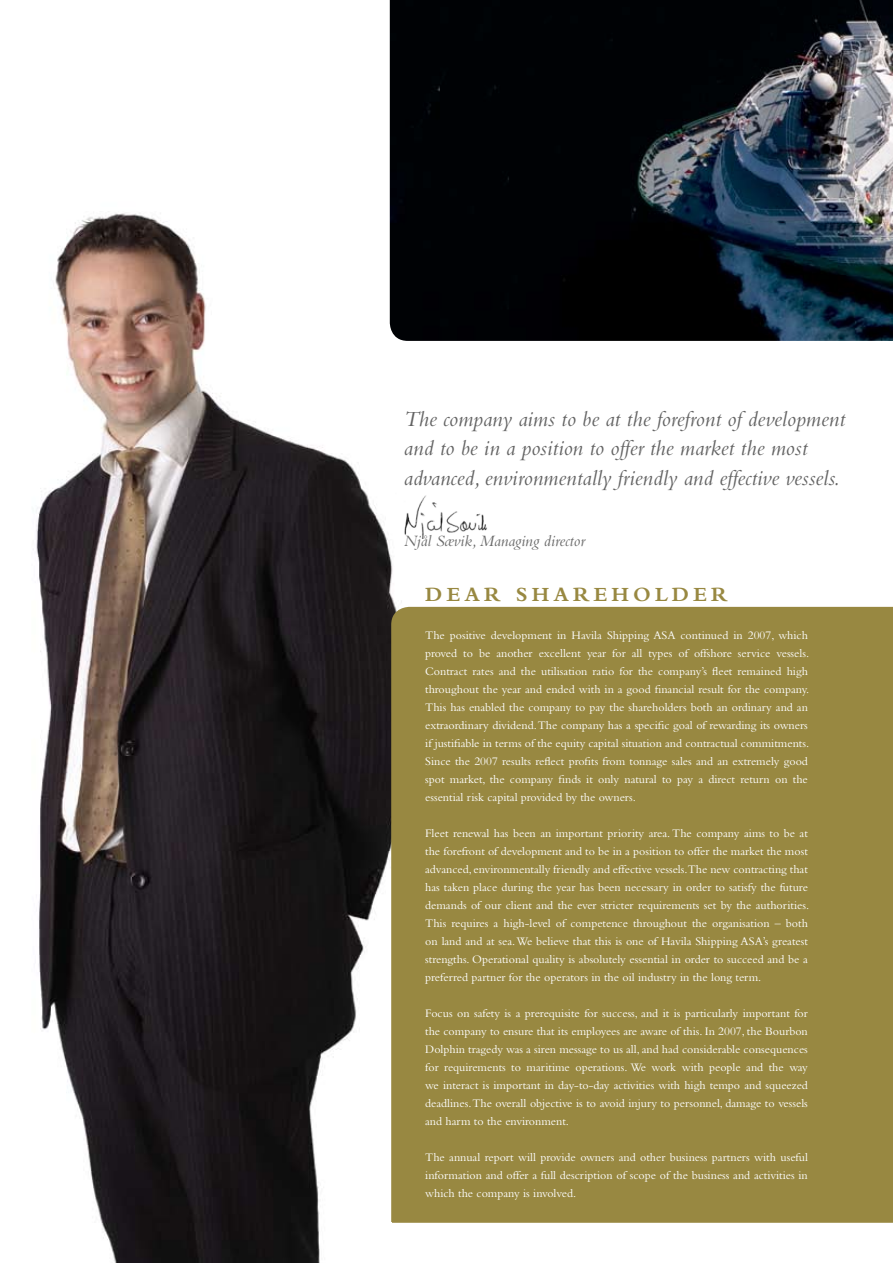
<style>
.page{position:relative;width:893px;height:1263px;background:#fff}
.page>*{position:absolute;margin:0;border:0;box-sizing:border-box;transform-origin:0 0}
.t1{font:italic 22.5px/30px "Bembo";color:#636363}
.t2{font:700 21px "Bembo";letter-spacing:.2em;color:#988841}
.t3{font:italic 16.5px "Bembo";color:#696969}
.t4{font:12px/18px "Bembo";color:#fff;text-align:justify}
</style>
<div class="page">
<img style="left:36px;top:213px;width:391px;height:1050px">
<div style="left:391px;top:607px;width:502px;height:95px;background:#988841"></div>
<svg style="left:391px;top:702px;width:502px;height:561px;background:#9f904e"></svg>
<div style="left:332px;top:0;width:171px;height:341px;background:#fff"></div>
<img style="left:390px;top:0;width:503px;height:341px">
<img style="left:390px;top:489px;width:97px;height:50px">
<hr style="left:390px;top:1223px;width:2px;height:40px;background:#fff">
<h1 class="t1" style="left:404px;top:403px;width:443px">The company aims to be at the forefront ofdevelopment and to be in a position to offer the market the most advanced, environmentally friendly and effective vessels.</h1>
<h3 class="t3" style="left:404px;top:531px;width:182px">Njål Sævik, Managing director</h3>
<h2 class="t2" style="left:425px;top:582px;width:304px">DEAR SHAREHOLDER</h2>
<p class="t4" style="left:425px;top:626px;width:385px">The positive development in Havila Shipping ASA continued in 2007, which proved to be another excellent year for all types of offshore service vessels.<br>Contract rates and the utilisation ratio for the company’s fleet remained high throughout the year and ended with in a good financial result for the company.<br>This has enabled the company to pay the shareholders both an ordinary and an extraordinary dividend. The company has a specific goal of rewarding its owners if justifiable in terms of the equity capital situation and contractual commitments.<br>Since the 2007 results reflect profits from tonnage sales and an extremely good spot market, the company finds it only natural to pay a direct return on the essential risk capital provided by the owners.</p>
<p class="t4" style="left:425px;top:824px;width:385px">Fleet renewal has been an important priority area. The company aims to be at the forefront of development and to be in a position to offer the market the most advanced, environmentally friendly and effective vessels.The new contracting that has taken place during the year has been necessary in order to satisfy the future demands of our client and the ever stricter requirements set by the authorities.<br>This requires a high-level of competence throughout the organisation – both on land and at sea. We believe that this is one of Havila Shipping ASA’s greatest strengths. Operational quality is absolutely essential in order to succeed and be a preferred partner for the operators in the oil industry in the long term.</p>
<p class="t4" style="left:425px;top:1004px;width:384px">Focus on safety is a prerequisite for success, and it is particularly important for the company to ensure that its employees are aware of this. In 2007, the Bourbon Dolphin tragedy was a siren message to us all, and had considerable consequences for requirements to maritime operations. We work with people and the way we interact is important in day-to-day activities with high tempo and squeezed deadlines. The overall objective is to avoid injury to personnel, damage to vessels and harm to the environment.</p>
<p class="t4" style="left:425px;top:1147px;width:384px">The annual report will provide owners and other business partners with useful information and offer a full description of scope of the business and activities in which the company is involved.</p>
</div>
